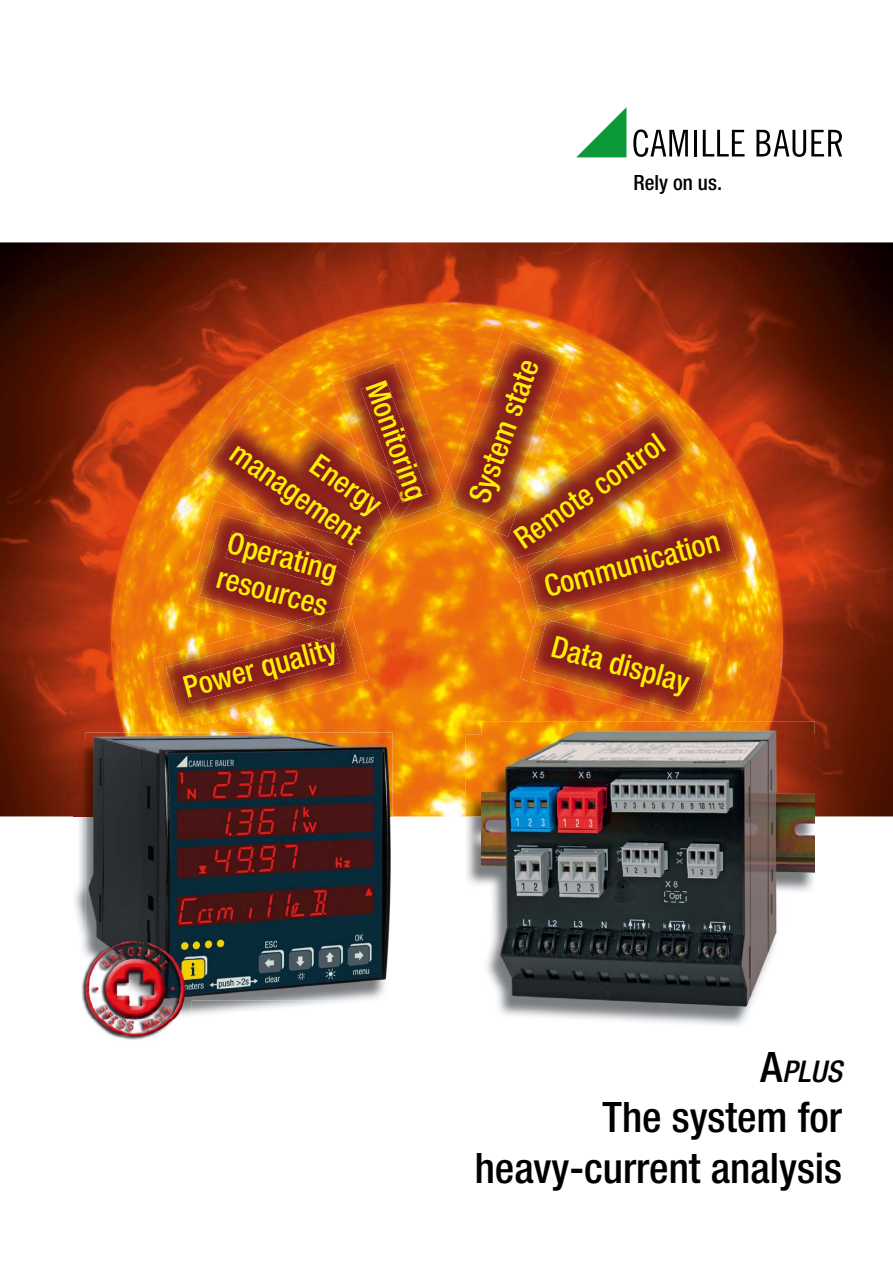
<style>
.page{position:relative;width:893px;height:1263px;background:#fff}
.page>*{position:absolute;margin:0;border:0;box-sizing:border-box;transform-origin:0 0}
.t1{font:500 condensed 42px/50.4px "Helvetica Neue LT Pro";color:#000;text-align:right}
.t2{font:500 condensed 30px/36px "Helvetica Neue LT Pro";color:#fff000}
.t3{font:italic 500 condensed 30px "Helvetica Neue LT Pro";color:#000}
.t4{font:500 condensed 21px "Helvetica Neue LT Pro";color:#000}
.s1{color:#ffef00}
.s2{font-style:normal;font-size:42px}
</style>
<div class="page">
<img style="left:0;top:242px;width:892px;height:574px">
<svg style="left:576px;top:107px;width:50px;height:50px"></svg>
<svg style="left:633px;top:129px;width:54px;height:28px"></svg>
<hr style="left:693px;top:130px;width:3px;height:27px;background:#000">
<svg style="left:702px;top:130px;width:42px;height:27px"></svg>
<svg style="left:756px;top:130px;width:86px;height:27px"></svg>
<img style="left:73px;top:739px;width:283px;height:276px">
<img style="left:86px;top:733px;width:306px;height:267px">
<img style="left:81px;top:933px;width:110px;height:107px">
<img style="left:86px;top:933px;width:105px;height:67px">
<img style="left:465px;top:735px;width:350px;height:290px">
<img style="left:481px;top:722px;width:333px;height:293px">
<img style="left:329px;top:348px;width:119px;height:185px">
<img style="left:343px;top:362px;width:99px;height:156px">
<img style="left:389px;top:380px;width:38px;height:119px">
<img style="left:444px;top:327px;width:131px;height:199px">
<img style="left:437px;top:479px;width:17px;height:34px">
<svg style="left:439px;top:496px;width:5px;height:8px"></svg>
<img style="left:454px;top:341px;width:107px;height:177px">
<svg style="left:451px;top:496px;width:8px;height:12px"></svg>
<img style="left:479px;top:398px;width:221px;height:185px">
<img style="left:478px;top:493px;width:18px;height:40px">
<img style="left:488px;top:504px;width:8px;height:19px">
<img style="left:496px;top:414px;width:189px;height:144px">
<img style="left:493px;top:512px;width:24px;height:25px">
<img style="left:520px;top:500px;width:230px;height:127px">
<img style="left:513px;top:541px;width:16px;height:42px">
<img style="left:514px;top:549px;width:15px;height:19px">
<img style="left:529px;top:514px;width:208px;height:96px">
<img style="left:527px;top:559px;width:26px;height:17px">
<img style="left:520px;top:615px;width:201px;height:107px">
<img style="left:680px;top:722px;width:23px;height:5px">
<img style="left:534px;top:609px;width:42px;height:12px">
<img style="left:538px;top:605px;width:17px;height:9px">
<img style="left:533px;top:621px;width:174px;height:93px">
<svg style="left:546px;top:619px;width:8px;height:4px"></svg>
<img style="left:153px;top:610px;width:216px;height:122px">
<img style="left:166px;top:631px;width:190px;height:88px">
<img style="left:183px;top:640px;width:157px;height:63px">
<img style="left:186px;top:501px;width:174px;height:126px">
<img style="left:271px;top:606px;width:79px;height:27px">
<img style="left:294px;top:622px;width:51px;height:24px">
<img style="left:319px;top:637px;width:16px;height:7px">
<img style="left:199px;top:575px;width:148px;height:47px">
<img style="left:293px;top:609px;width:46px;height:19px">
<img style="left:315px;top:622px;width:21px;height:10px">
<img style="left:225px;top:575px;width:110px;height:11px">
<img style="left:191px;top:377px;width:198px;height:198px">
<img style="left:383px;top:447px;width:17px;height:87px">
<img style="left:383px;top:458px;width:30px;height:62px">
<img style="left:391px;top:472px;width:27px;height:31px">
<img style="left:250px;top:545px;width:118px;height:39px">
<img style="left:277px;top:545px;width:73px;height:34px">
<img style="left:309px;top:568px;width:29px;height:3px">
<img style="left:207px;top:393px;width:176px;height:152px">
<img style="left:362px;top:466px;width:29px;height:57px">
<img style="left:378px;top:477px;width:22px;height:35px">
<svg style="left:397px;top:491px;width:6px;height:8px"></svg>
<img style="left:282px;top:519px;width:86px;height:49px">
<img style="left:308px;top:538px;width:47px;height:30px">
<p class="t4" style="left:633px;top:175px;width:90px">Rely on us.</p>
<p class="t2" style="left:389px;top:377px;width:125px;rotate:70deg">Monitorin<span class="s1">g</span></p>
<p class="t2" style="left:262px;top:408px;width:153px;text-align:right;rotate:35deg">Energy management</p>
<p class="t2" style="left:230px;top:528px;width:115px;rotate:15deg">Operating resources</p>
<p class="t2" style="left:180px;top:674px;width:158px;rotate:-15deg">Power quality</p>
<p class="t2" style="left:464px;top:497px;width:152px;rotate:-70deg">System state</p>
<p class="t2" style="left:509px;top:530px;width:177px;rotate:-35deg">Remote control</p>
<p class="t2" style="left:541px;top:573px;width:181px;rotate:-15deg">Communication</p>
<p class="t2" style="left:556px;top:632px;width:143px;rotate:15deg">Data display</p>
<p class="t3" style="left:760px;top:1060px;width:83px"><span class="s2">A</span>PLUS</p>
<h1 class="t1" style="left:474px;top:1097px;width:369px">The system for heavy-current analysis</h1>
</div>
